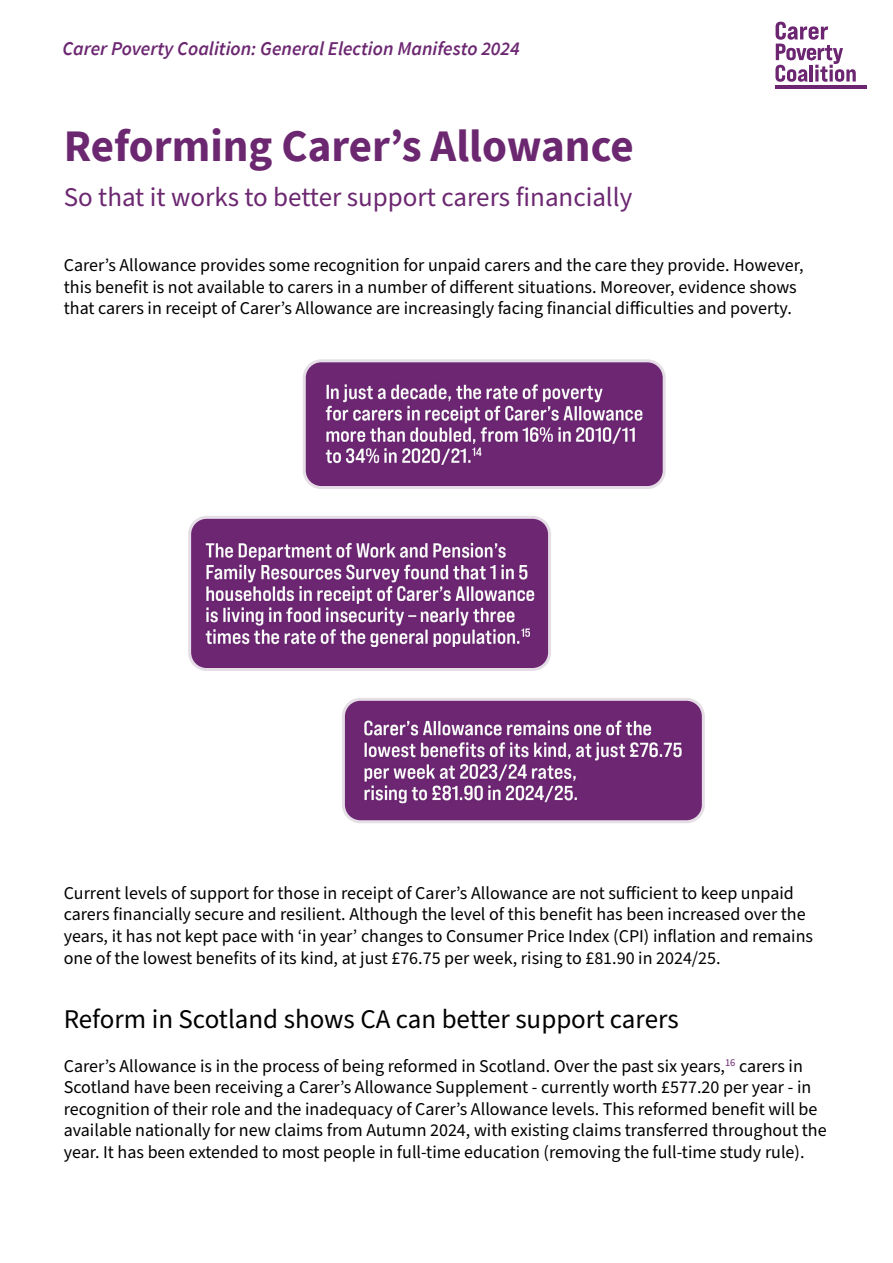
<style>
.page{position:relative;width:893px;height:1263px;background:#fff}
.page>*{position:absolute;margin:0;border:0;box-sizing:border-box;transform-origin:0 0}
.t1{font:700 45px "Source Sans Pro";color:#6c2771}
.t2{font:27px "Source Sans Pro";color:#6c2771}
.t3{font:27px "Source Sans Pro";color:#000}
.t4{font:italic 600 19.5px "Source Sans Pro";color:#6c2771}
.t5{font:18px/21.6px "Source Sans Pro";color:#000}
</style>
<div class="page">
<svg style="left:775px;top:22px;width:81px;height:60px"></svg>
<hr style="left:775px;top:86px;width:91px;height:2px;background:#6c2671">
<img style="left:307px;top:363px;width:355px;height:122px">
<div style="left:303px;top:359px;width:363px;height:130px;border:3px solid #e6dee7;border-radius:17px"></div>
<img style="left:192px;top:520px;width:355px;height:147px">
<div style="left:188px;top:516px;width:363px;height:155px;border:3px solid #e6dee7;border-radius:17px"></div>
<img style="left:346px;top:702px;width:355px;height:117px">
<div style="left:342px;top:698px;width:363px;height:125px;border:3px solid #e6dee7;border-radius:17px"></div>
<p class="t4" style="left:62px;top:36px;width:459px">Carer Poverty Coalition: General Election Manifesto 2024</p>
<h1 class="t1" style="left:64px;top:116px;width:571px">Reforming Carer’s Allowance</h1>
<h2 class="t2" style="left:64px;top:179px;width:570px">So that it works to better support carers financially</h2>
<p class="t5" style="left:64px;top:255px;width:741px">Carer’s Allowance provides some recognition for unpaid carers and the care they provide. However, this benefit is not available to carers in a number of different situations. Moreover, evidence shows that carers in receipt of Carer’s Allowance are increasingly facing financial difficulties and poverty.</p>
<p class="t5" style="left:64px;top:882px;width:751px">Current levels of support for those in receipt of Carer’s Allowance are not sufficient to keep unpaid carers financially secure and resilient. Although the level of this benefit has been increased over the years, it has not kept pace with ‘in year’ changes to Consumer Price Index (CPI) inflation and remains one of the lowest benefits of its kind, at just £76.75 per week, rising to £81.90 in 2024/25.</p>
<h2 class="t3" style="left:64px;top:1001px;width:616px">Reform in Scotland shows CA can better support carers</h2>
<p class="t5" style="left:64px;top:1055px;width:764px">Carer’s Allowance is in the process of being reformed in Scotland. Over the past six years,<sup>16</sup> carers in Scotland have been receiving a Carer’s Allowance Supplement - currently worth £577.20 per year - in recognition of their role and the inadequacy of Carer’s Allowance levels. This reformed benefit will be available nationally for new claims from Autumn 2024, with existing claims transferred throughout the year. It has been extended to most people in full-time education (removing the full-time study rule).</p>
</div>
